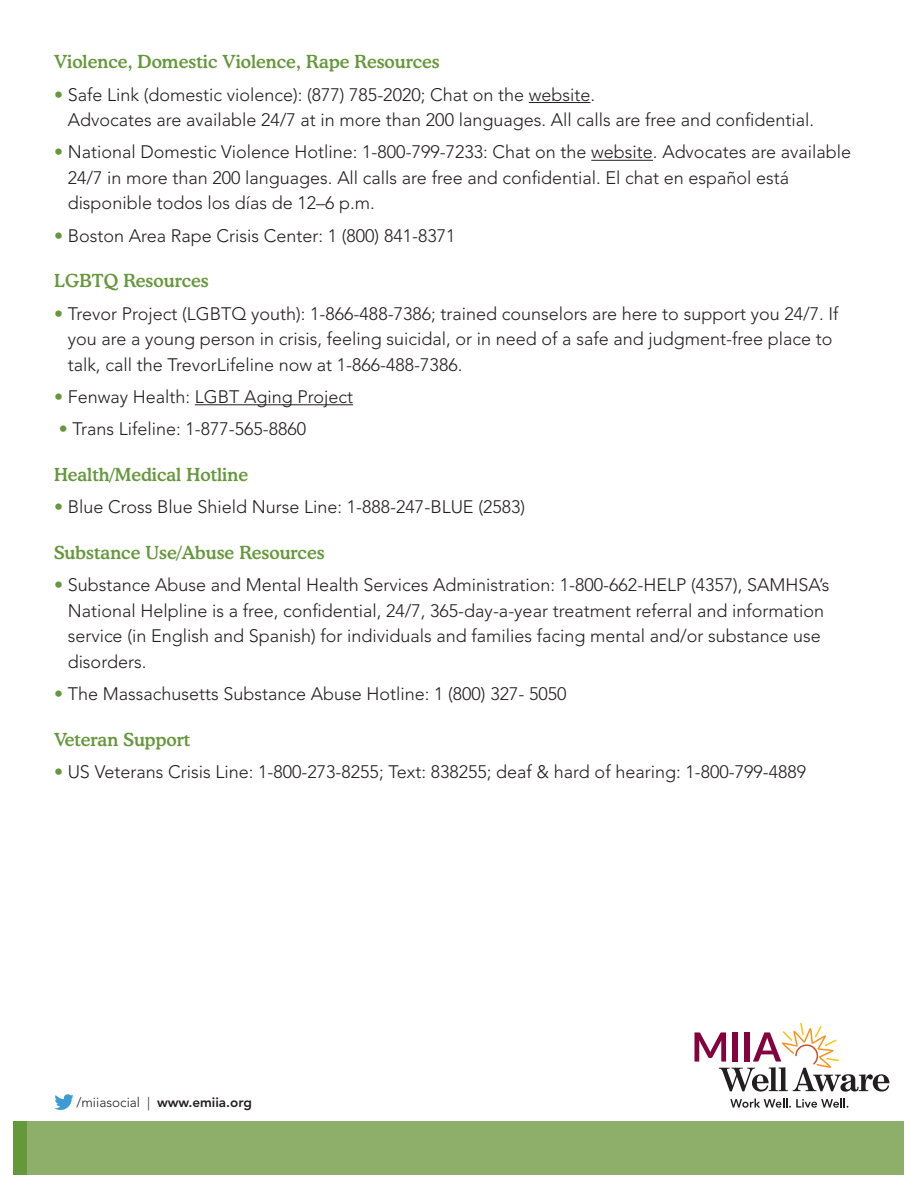
<style>
.page{position:relative;width:918px;height:1188px;background:#fff}
.page>*{position:absolute;margin:0;border:0;box-sizing:border-box;transform-origin:0 0}
.Text{font:300 18px/25.5px "Avenir LT Std";color:#231f20}
.nsub{font:300 18px/25.5px "Avenir LT Std";color:#231f20}
.nsub-2{font:500 18px "Cooper BT";color:#65973b}
.t1{font:800 13.5px "Avenir LT Std";color:#231f20}
.s1{color:#65973b}
.s2{font-weight:300}
</style>
<div class="page">
<svg style="left:54px;top:1094px;width:20px;height:16px"></svg>
<div style="left:14px;top:1121px;width:890px;height:53px;background:#8daf6a"></div>
<div style="left:14px;top:1121px;width:13px;height:53px;background:#65973b"></div>
<svg style="left:730px;top:1099px;width:118px;height:9px"></svg>
<svg style="left:694px;top:1023px;width:196px;height:69px"></svg>
<hr style="left:529px;top:102px;width:62px;height:1px;background:#231f20">
<hr style="left:591px;top:160px;width:62px;height:1px;background:#231f20">
<hr style="left:195px;top:404px;width:158px;height:1px;background:#231f20">
<p class="nsub-2" style="left:54px;top:51px;width:387px">Violence, Domestic Violence, Rape Resources</p>
<p class="Text" style="left:68px;top:82px;width:748px;text-indent:-14px"><span class="s1">•</span> Safe Link (domestic violence): (877) 785-2020; Chat on the website.<br>Advocates are available 24/7 at in more than 200 languages. All calls are free and confidential.</p>
<p class="Text" style="left:68px;top:140px;width:785px;text-indent:-14px"><span class="s1">•</span> National Domestic Violence Hotline: 1-800-799-7233: Chat on the website. Advocates are available<br>24/7 in more than 200 languages. All calls are free and confidential. El chat en español está disponible todos los días de 12–6 p.m.</p>
<p class="Text" style="left:54px;top:223px;width:403px"><span class="s1">•</span> Boston Area Rape Crisis Center: 1 (800) 841-8371</p>
<p class="nsub-2" style="left:54px;top:270px;width:156px">LGBTQ Resources</p>
<p class="Text" style="left:68px;top:301px;width:772px;text-indent:-14px"><span class="s1">•</span> Trevor Project (LGBTQ youth): 1-866-488-7386; trained counselors are here to support you 24/7. If you are a young person in crisis, feeling suicidal, or in need of a safe and judgment-free place to talk, call the TrevorLifeline now at 1-866-488-7386.</p>
<p class="Text" style="left:54px;top:384px;width:301px"><span class="s1">•</span> Fenway Health: LGBT Aging Project</p>
<p class="Text" style="left:59px;top:416px;width:249px"><span class="s1">•</span> Trans Lifeline: 1-877-565-8860</p>
<p class="nsub-2" style="left:54px;top:463px;width:196px">Health/Medical Hotline</p>
<p class="Text" style="left:54px;top:494px;width:473px"><span class="s1">•</span> Blue Cross Blue Shield Nurse Line: 1-888-247-BLUE (2583)</p>
<p class="nsub-2" style="left:54px;top:541px;width:272px">Substance Use/Abuse Resources</p>
<p class="nsub" style="left:68px;top:572px;width:763px;text-indent:-14px"><span class="s1">•</span> Substance Abuse and Mental Health Services Administration: 1-800-662-HELP (4357), SAMHSA’s National Helpline is a free, confidential, 24/7, 365-day-a-year treatment referral and information service (in English and Spanish) for individuals and families facing mental and/or substance use disorders.</p>
<p class="Text" style="left:54px;top:681px;width:514px"><span class="s1">•</span> The Massachusetts Substance Abuse Hotline: 1 (800) 327- 5050</p>
<p class="nsub-2" style="left:54px;top:728px;width:138px">Veteran Support</p>
<p class="Text" style="left:54px;top:759px;width:754px"><span class="s1">•</span> US Veterans Crisis Line: 1-800-273-8255; Text: 838255; deaf &amp; hard of hearing: 1-800-799-4889</p>
<p class="t1" style="left:76px;top:1095px;width:177px"><span class="s2">/miiasocial |</span> www.emiia.org</p>
</div>
